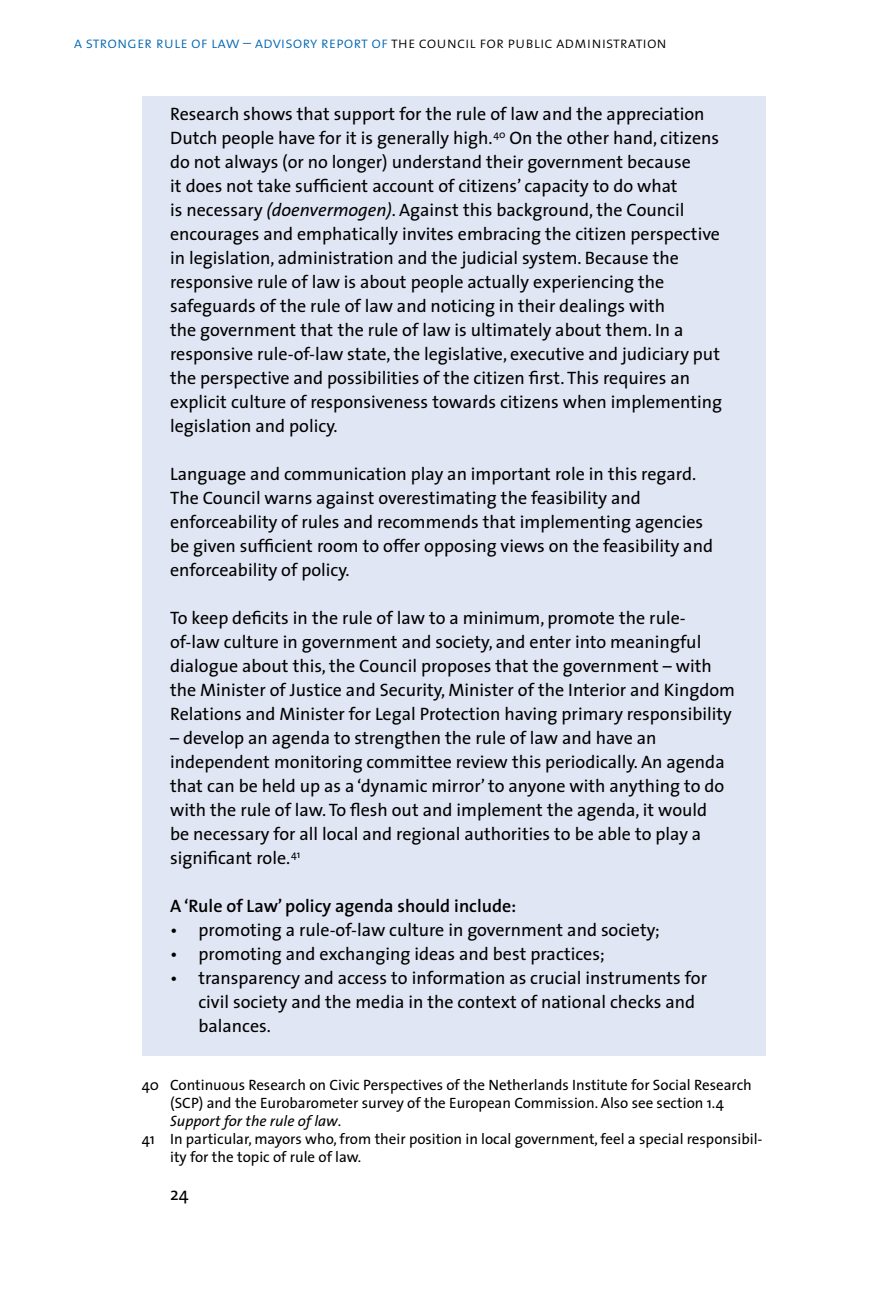
<style>
.page{position:relative;width:879px;height:1304px;background:#fff}
.page>*{position:absolute;margin:0;border:0;box-sizing:border-box;transform-origin:0 0}
.P5_Kadertekst-TheSan{font:18px/24px "The Sans";color:#000}
.P5_Kadertekst-TheSan-2{font:600 18px "The Sans";color:#000}
.t1{font:16px "The Sans Light Caps";color:#0066b3}
.P_voetnoot-TheSans{font:15px/18px "The Sans";color:#000}
.s1{color:#000}
.s2{font-style:italic}
</style>
<div class="page">
<div style="left:142px;top:96px;width:623px;height:960px;background:#e1e6f4"></div>
<p class="t1" style="left:74px;top:32px;width:595px">a stronger rule of law – advisory report of <span class="s1">the council for public administration</span></p>
<p class="P5_Kadertekst-TheSan" style="left:170px;top:102px;width:553px">Research shows that support for the rule of law and the appreciation Dutch people have for it is generally high.<sup>40</sup> On the other hand, citizens do not always (or no longer) understand their government because<br>it does not take sufficient account of citizens’ capacity to do what<br>is necessary <span class="s2">(doenvermogen)</span>. Against this background, the Council encourages and emphatically invites embracing the citizen perspective in legislation, administration and the judicial system. Because the responsive rule of law is about people actually experiencing the safeguards of the rule of law and noticing in their dealings with<br>the government that the rule of law is ultimately about them. In a responsive rule-of-law state, the legislative, executive and judiciary put the perspective and possibilities of the citizen first. This requires an explicit culture of responsiveness towards citizens when implementing legislation and policy.</p>
<p class="P5_Kadertekst-TheSan" style="left:170px;top:462px;width:544px">Language and communication play an important role in this regard.<br>The Council warns against overestimating the feasibility and enforceability of rules and recommends that implementing agencies be given sufficient room to offer opposing views on the feasibility and enforceability of policy.</p>
<p class="P5_Kadertekst-TheSan" style="left:170px;top:606px;width:566px">To keep deficits in the rule of law to a minimum, promote the rule&shy;of-law culture in government and society, and enter into meaningful dialogue about this, the Council proposes that the government – with the Minister of Justice and Security, Minister of the Interior and Kingdom Relations and Minister for Legal Protection having primary responsibility</p>
<p class="P5_Kadertekst-TheSan" style="left:170px;top:726px;width:556px">– develop an agenda to strengthen the rule of law and have an independent monitoring committee review this periodically. An agenda that can be held up as a ‘dynamic mirror’ to anyone with anything to do with the rule of law. To flesh out and implement the agenda, it would be necessary for all local and regional authorities to be able to play a significant role.<sup>41</sup></p>
<p class="P5_Kadertekst-TheSan-2" style="left:170px;top:894px;width:347px">A ‘Rule of Law’ policy agenda should include:</p>
<p class="P5_Kadertekst-TheSan" style="left:170px;top:918px;width:491px">• promoting a rule-of-law culture in government and society;</p>
<p class="P5_Kadertekst-TheSan" style="left:170px;top:942px;width:436px">• promoting and exchanging ideas and best practices;</p>
<p class="P5_Kadertekst-TheSan" style="left:198px;top:966px;width:510px;text-indent:-28px">• transparency and access to information as crucial instruments for civil society and the media in the context of national checks and balances.</p>
<p class="P_voetnoot-TheSans" style="left:170px;top:1076px;width:583px;text-indent:-28px">40 Continuous Research on Civic Perspectives of the Netherlands Institute for Social Research (SCP) and the Eurobarometer survey of the European Commission. Also see section 1.4<br><span class="s2">Support for the rule of law</span>.</p>
<p class="P_voetnoot-TheSans" style="left:170px;top:1130px;width:594px;text-indent:-28px">41 In particular, mayors who, from their position in local government, feel a special responsibil&shy;ity for the topic of rule of law.</p>
<p class="P5_Kadertekst-TheSan" style="left:170px;top:1182px;width:20px">24</p>
</div>
